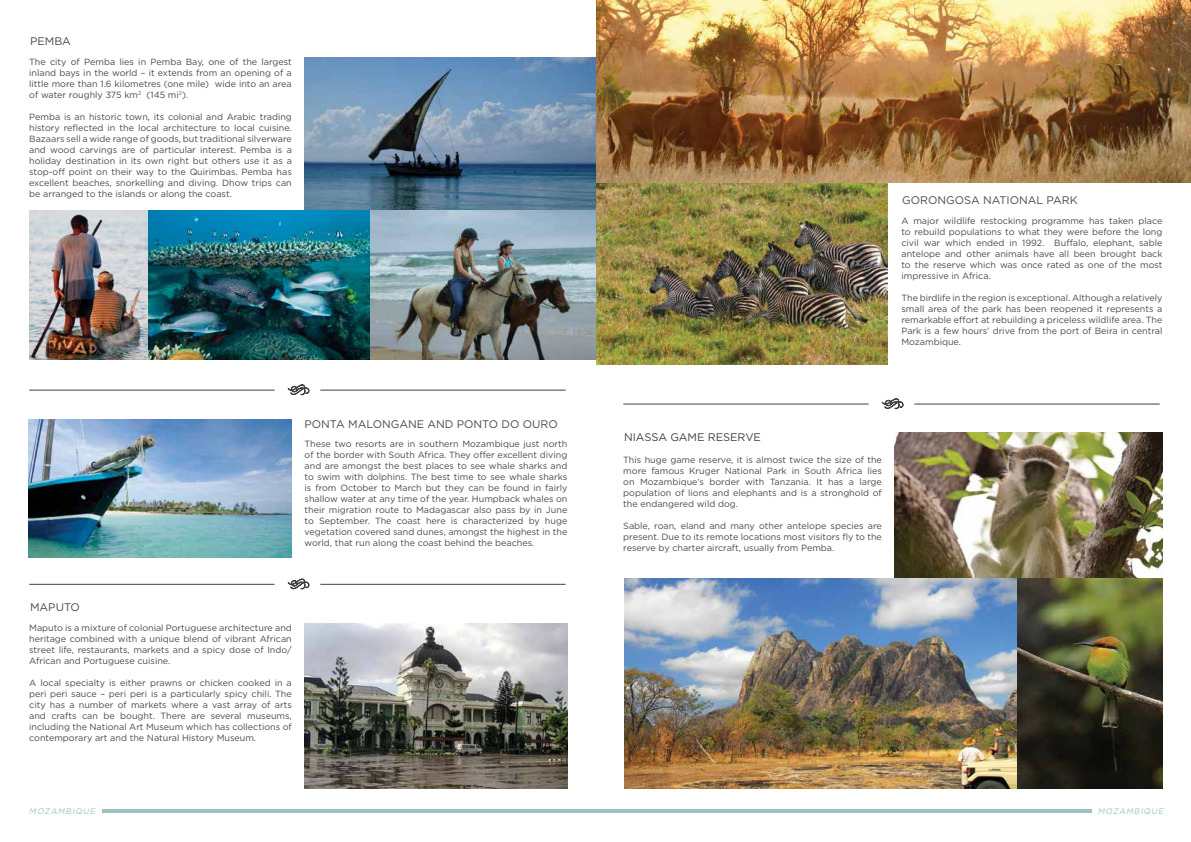
<style>
.page{position:relative;width:1191px;height:842px;background:#fff}
.page>*{position:absolute;margin:0;border:0;box-sizing:border-box;transform-origin:0 0}
.t1{font:11px "Gotham";color:#4a4a4d}
.t2{font:11px "Gotham";color:#414042}
.t3{font:9px/11px "Gotham";color:#4a4a4d;text-align:justify}
.t4{font:italic 8px "Gotham";color:#9bc1c2}
</style>
<div class="page">
<svg style="left:287px;top:384px;width:23px;height:12px"></svg>
<svg style="left:287px;top:578px;width:23px;height:12px"></svg>
<hr style="left:29px;top:390px;width:245px;height:1px;background:#414042">
<hr style="left:29px;top:584px;width:245px;height:1px;background:#414042">
<hr style="left:320px;top:390px;width:245px;height:1px;background:#414042">
<hr style="left:320px;top:584px;width:245px;height:1px;background:#414042">
<img style="left:304px;top:57px;width:291px;height:154px">
<img style="left:304px;top:623px;width:263px;height:166px">
<svg style="left:881px;top:398px;width:23px;height:12px"></svg>
<hr style="left:623px;top:404px;width:245px;height:1px;background:#414042">
<hr style="left:914px;top:404px;width:245px;height:1px;background:#414042">
<img style="left:596px;top:183px;width:292px;height:182px">
<img style="left:895px;top:432px;width:267px;height:146px">
<img style="left:596px;top:0;width:595px;height:183px">
<img style="left:29px;top:211px;width:341px;height:149px">
<img style="left:370px;top:211px;width:225px;height:149px">
<img style="left:28px;top:419px;width:264px;height:138px">
<hr style="left:595px;top:809px;width:496px;height:4px;background:#9bc1c2">
<hr style="left:101px;top:809px;width:494px;height:4px;background:#9bc1c2">
<img style="left:624px;top:578px;width:538px;height:211px">
<p class="t1" style="left:30px;top:34px;width:42px">PEMBA</p>
<p class="t3" style="left:29px;top:57px;width:264px">The city of Pemba lies in Pemba Bay, one of the largest inland bays in the world – it extends from an opening of a little more than 1.6 kilometres (one mile) wide into an area of water roughly 375 km<sup>2</sup> (145 mi<sup>2</sup>).</p>
<p class="t3" style="left:29px;top:112px;width:264px">Pemba is an historic town, its colonial and Arabic trading history reflected in the local architecture to local cuisine.<br>Bazaars sell a wide range of goods, but traditional silverware and wood carvings are of particular interest. Pemba is a holiday destination in its own right but others use it as a stop-off point on their way to the Quirimbas. Pemba has excellent beaches, snorkelling and diving. Dhow trips can be arranged to the islands or along the coast.</p>
<p class="t1" style="left:304px;top:417px;width:255px">PONTA MALONGANE AND PONTO DO OURO</p>
<p class="t3" style="left:304px;top:438px;width:264px">These two resorts are in southern Mozambique just north of the border with South Africa. They offer excellent diving and are amongst the best places to see whale sharks and to swim with dolphins. The best time to see whale sharks is from October to March but they can be found in fairly shallow water at any time of the year. Humpback whales on their migration route to Madagascar also pass by in June to September. The coast here is characterized by huge vegetation covered sand dunes, amongst the highest in the world, that run along the coast behind the beaches.</p>
<p class="t1" style="left:30px;top:600px;width:51px">MAPUTO</p>
<p class="t3" style="left:29px;top:622px;width:264px">Maputo is a mixture of colonial Portuguese architecture and heritage combined with a unique blend of vibrant African street life, restaurants, markets and a spicy dose of Indo/ African and Portuguese cuisine.</p>
<p class="t3" style="left:29px;top:677px;width:264px">A local specialty is either prawns or chicken cooked in a peri peri sauce – peri peri is a particularly spicy chili. The city has a number of markets where a vast array of arts and crafts can be bought. There are several museums, including the National Art Museum which has collections of contemporary art and the Natural History Museum.</p>
<p class="t1" style="left:902px;top:193px;width:177px">GORONGOSA NATIONAL PARK</p>
<p class="t3" style="left:901px;top:215px;width:262px">A major wildlife restocking programme has taken place to rebuild populations to what they were before the long civil war which ended in 1992. Buffalo, elephant, sable antelope and other animals have all been brought back to the reserve which was once rated as one of the most impressive in Africa.</p>
<p class="t3" style="left:901px;top:292px;width:262px">The birdlife in the region is exceptional. Although a relatively small area of the park has been reopened it represents a remarkable effort at rebuilding a priceless wildlife area. The Park is a few hours’ drive from the port of Beira in central Mozambique.</p>
<p class="t2" style="left:624px;top:430px;width:138px">NIASSA GAME RESERVE</p>
<p class="t3" style="left:623px;top:454px;width:260px">This huge game reserve, it is almost twice the size of the more famous Kruger National Park in South Africa lies on Mozambique’s border with Tanzania. It has a large population of lions and elephants and is a stronghold of the endangered wild dog.</p>
<p class="t3" style="left:623px;top:520px;width:260px">Sable, roan, eland and many other antelope species are present. Due to its remote locations most visitors fly to the reserve by charter aircraft, usually from Pemba.</p>
<p class="t4" style="left:29px;top:806px;width:69px">MOZAMBIQUE</p>
<p class="t4" style="left:1097px;top:806px;width:69px">MOZAMBIQUE</p>
</div>
